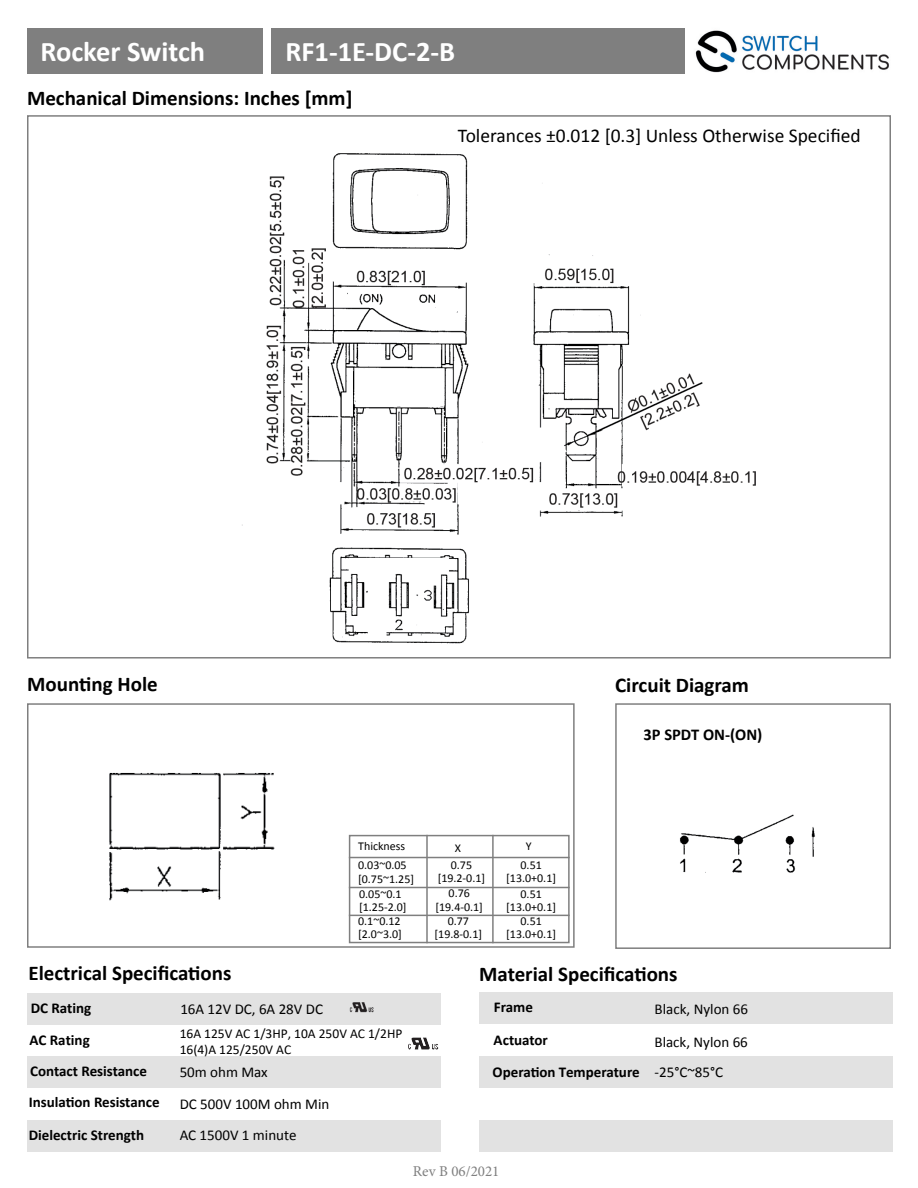
<style>
.page{position:relative;width:918px;height:1188px;background:#fff}
.page>*{position:absolute;margin:0;border:0;box-sizing:border-box;transform-origin:0 0}
.t1{font:700 28.5px "Calibri";color:#fff}
.t2{font:700 21px "Calibri";color:#000}
.t3{font:19.5px "Calibri";color:#000}
.t4{font:700 16.5px "Calibri";color:#000}
.t5{font:700 15px "Calibri";color:#000}
.t6{font:15px "Calibri";color:#000}
.t7{font:15px "Minion Pro";color:#7f7f7f}
.t8{font:13.5px/16.2px "Calibri";color:#000}
.t9{font:12px "Calibri";color:#000}
</style>
<div class="page">
<img style="left:695px;top:30px;width:194px;height:43px">
<div style="left:27px;top:29px;width:236px;height:45px;background:#7f7f7f"></div>
<div style="left:27px;top:703px;width:548px;height:245px;border:2px solid #7f7f7f"></div>
<div style="left:615px;top:703px;width:276px;height:246px;border:2px solid #7f7f7f"></div>
<div style="left:271px;top:28px;width:414px;height:46px;background:#7f7f7f"></div>
<div style="left:27px;top:993px;width:414px;height:32px;background:#e2e2e2"></div>
<div style="left:479px;top:992px;width:414px;height:31px;background:#e2e2e2"></div>
<div style="left:27px;top:1056px;width:414px;height:32px;background:#e2e2e2"></div>
<div style="left:479px;top:1056px;width:414px;height:32px;background:#e2e2e2"></div>
<div style="left:27px;top:1120px;width:414px;height:32px;background:#e2e2e2"></div>
<div style="left:479px;top:1120px;width:414px;height:32px;background:#e2e2e2"></div>
<img style="left:349px;top:1002px;width:25px;height:11px">
<hr style="left:349px;top:857px;width:221px;height:1px;background:#7f7f7f">
<hr style="left:349px;top:887px;width:221px;height:1px;background:#7f7f7f">
<hr style="left:349px;top:915px;width:221px;height:1px;background:#7f7f7f">
<hr style="left:426px;top:835px;width:2px;height:108px;background:#7f7f7f">
<hr style="left:492px;top:835px;width:2px;height:108px;background:#7f7f7f">
<div style="left:349px;top:835px;width:221px;height:108px;border:2px solid #7f7f7f"></div>
<img style="left:109px;top:772px;width:166px;height:129px">
<img style="left:680px;top:814px;width:135px;height:59px">
<img style="left:242px;top:153px;width:514px;height:491px">
<img style="left:408px;top:1037px;width:31px;height:13px">
<p class="t1" style="left:40px;top:31px;width:166px">Rocker Switch</p>
<p class="t1" style="left:286px;top:31px;width:171px">RF1-1E-DC-2-B</p>
<p class="t2" style="left:27px;top:83px;width:327px">Mechanical Dimensions: Inches [mm]</p>
<p class="t3" style="left:458px;top:124px;width:404px">Tolerances ±0.012 [0.3] Unless Otherwise Specified</p>
<p class="t2" style="left:27px;top:669px;width:132px">Mounting Hole</p>
<p class="t2" style="left:615px;top:671px;width:135px">Circuit Diagram</p>
<p class="t4" style="left:644px;top:722px;width:120px">3P SPDT ON-(ON)</p>
<p class="t9" style="left:358px;top:839px;width:49px">Thickness</p>
<p class="t9" style="left:455px;top:840px;width:8px">X</p>
<p class="t9" style="left:526px;top:839px;width:7px">Y</p>
<p class="t9" style="left:451px;top:858px;width:23px">0.75</p>
<p class="t9" style="left:438px;top:871px;width:49px">[19.2-0.1]</p>
<p class="t9" style="left:358px;top:914px;width:44px">0.1~0.12</p>
<p class="t9" style="left:358px;top:927px;width:45px">[2.0~3.0]</p>
<p class="t9" style="left:521px;top:858px;width:23px">0.51</p>
<p class="t9" style="left:506px;top:871px;width:51px">[13.0+0.1]</p>
<p class="t9" style="left:521px;top:886px;width:23px">0.51</p>
<p class="t9" style="left:506px;top:900px;width:51px">[13.0+0.1]</p>
<p class="t9" style="left:521px;top:913px;width:23px">0.51</p>
<p class="t9" style="left:506px;top:927px;width:51px">[13.0+0.1]</p>
<p class="t9" style="left:358px;top:858px;width:50px">0.03~0.05</p>
<p class="t9" style="left:358px;top:871px;width:57px">[0.75~1.25]</p>
<p class="t9" style="left:359px;top:886px;width:44px">0.05~0.1</p>
<p class="t9" style="left:359px;top:900px;width:49px">[1.25-2.0]</p>
<p class="t9" style="left:449px;top:886px;width:23px">0.76</p>
<p class="t9" style="left:435px;top:900px;width:49px">[19.4-0.1]</p>
<p class="t9" style="left:448px;top:914px;width:23px">0.77</p>
<p class="t9" style="left:435px;top:927px;width:49px">[19.8-0.1]</p>
<p class="t2" style="left:28px;top:958px;width:205px">Electrical Specifications</p>
<p class="t2" style="left:479px;top:959px;width:200px">Material Specifications</p>
<p class="t5" style="left:31px;top:998px;width:62px">DC Rating</p>
<p class="t5" style="left:494px;top:996px;width:41px">Frame</p>
<p class="t6" style="left:180px;top:999px;width:144px">16A 12V DC, 6A 28V DC</p>
<p class="t6" style="left:655px;top:1000px;width:95px">Black, Nylon 66</p>
<p class="t5" style="left:29px;top:1030px;width:62px">AC Rating</p>
<p class="t8" style="left:180px;top:1025px;width:224px">16A 125V AC 1/3HP, 10A 250V AC 1/2HP<br>16(4)A 125/250V AC</p>
<p class="t5" style="left:30px;top:1061px;width:118px">Contact Resistance</p>
<p class="t5" style="left:29px;top:1092px;width:132px">Insulation Resistance</p>
<p class="t5" style="left:29px;top:1124px;width:117px">Dielectric Strength</p>
<p class="t6" style="left:180px;top:1062px;width:90px">50m ohm Max</p>
<p class="t6" style="left:180px;top:1095px;width:151px">DC 500V 100M ohm Min</p>
<p class="t6" style="left:180px;top:1125px;width:118px">AC 1500V 1 minute</p>
<p class="t5" style="left:494px;top:1029px;width:56px">Actuator</p>
<p class="t5" style="left:493px;top:1062px;width:149px">Operation Temperature</p>
<p class="t7" style="left:413px;top:1162px;width:88px">Rev B 06/2021</p>
<p class="t6" style="left:655px;top:1033px;width:95px">Black, Nylon 66</p>
<p class="t6" style="left:655px;top:1063px;width:70px">-25°C~85°C</p>
</div>
